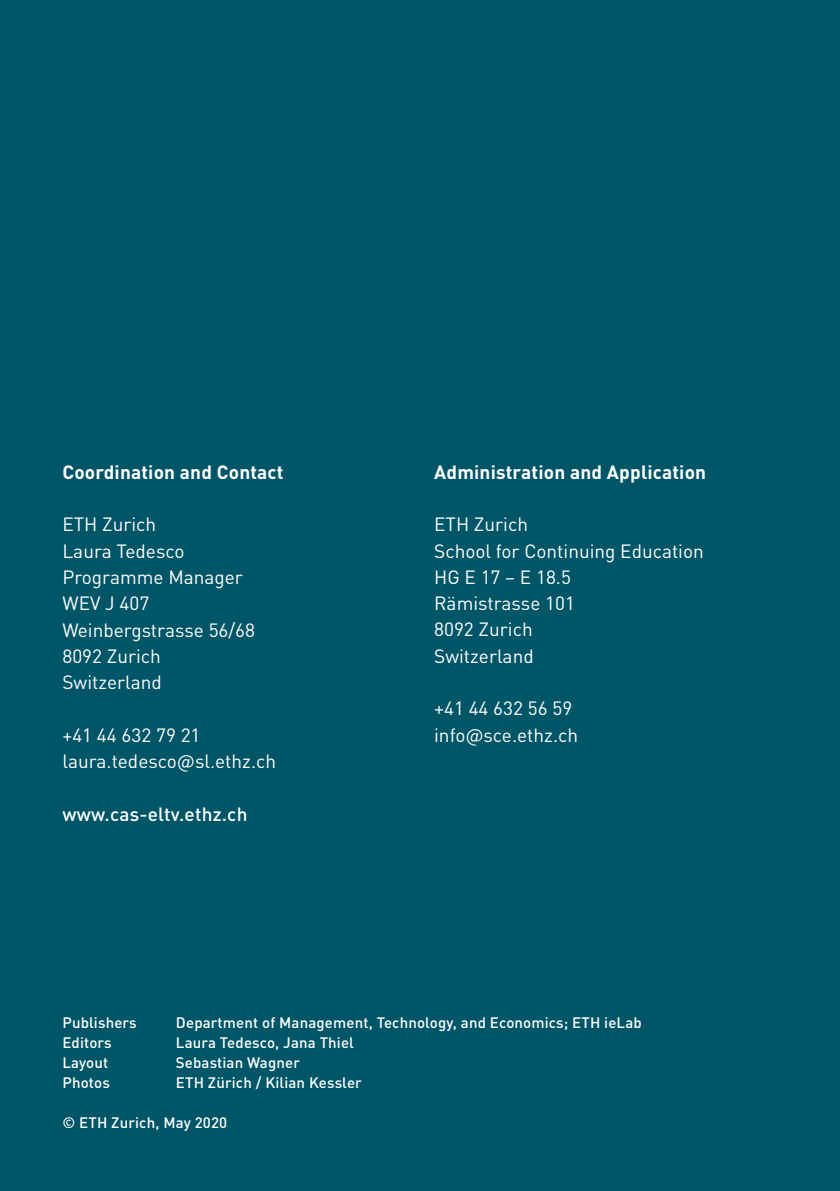
<style>
.page{position:relative;width:840px;height:1191px;background:#fff}
.page>*{position:absolute;margin:0;border:0;box-sizing:border-box;transform-origin:0 0}
.t1{font:19px/26.2px "DIN Pro";color:#fff}
.t2{font:700 19px "DIN Pro";letter-spacing:.01em;color:#fff}
.t3{font:500 19px "DIN Pro";letter-spacing:.01em;color:#fff}
.t4{font:500 15px "DIN Pro";letter-spacing:.01em;color:#fff}
</style>
<div class="page">
<div style="left:0;top:0;width:839px;height:1191px;background:#005567"></div>
<p class="t2" style="left:62px;top:456px;width:222px">Coordination and Contact</p>
<p class="t1" style="left:62px;top:509px;width:194px">ETH Zurich<br>Laura Tedesco<br>Programme Manager<br>WEV J 407<br>Weinbergstrasse 56/68<br>8092 Zurich<br>Switzerland</p>
<p class="t1" style="left:62px;top:720px;width:215px">+41 44 632 79 21 laura.tedesco@sl.ethz.ch</p>
<p class="t3" style="left:62px;top:798px;width:186px">www.cas-eltv.ethz.ch</p>
<p class="t2" style="left:434px;top:456px;width:273px">Administration and Application</p>
<p class="t1" style="left:434px;top:509px;width:271px">ETH Zurich<br>School for Continuing Education<br>HG E 17 – E 18.5<br>Rämistrasse 101<br>8092 Zurich<br>Switzerland</p>
<p class="t1" style="left:434px;top:693px;width:145px">+41 44 632 56 59 info@sce.ethz.ch</p>
<p class="t4" style="left:62px;top:1010px;width:76px">Publishers</p>
<p class="t4" style="left:176px;top:1010px;width:467px">Department of Management, Technology, and Economics; ETH ieLab</p>
<p class="t4" style="left:62px;top:1030px;width:51px">Editors</p>
<p class="t4" style="left:176px;top:1030px;width:179px">Laura Tedesco, Jana Thiel</p>
<p class="t4" style="left:62px;top:1050px;width:47px">Layout</p>
<p class="t4" style="left:176px;top:1050px;width:125px">Sebastian Wagner</p>
<p class="t4" style="left:62px;top:1070px;width:49px">Photos</p>
<p class="t4" style="left:176px;top:1070px;width:187px">ETH Zürich / Kilian Kessler</p>
<p class="t4" style="left:62px;top:1110px;width:166px">© ETH Zurich, May 2020</p>
</div>
